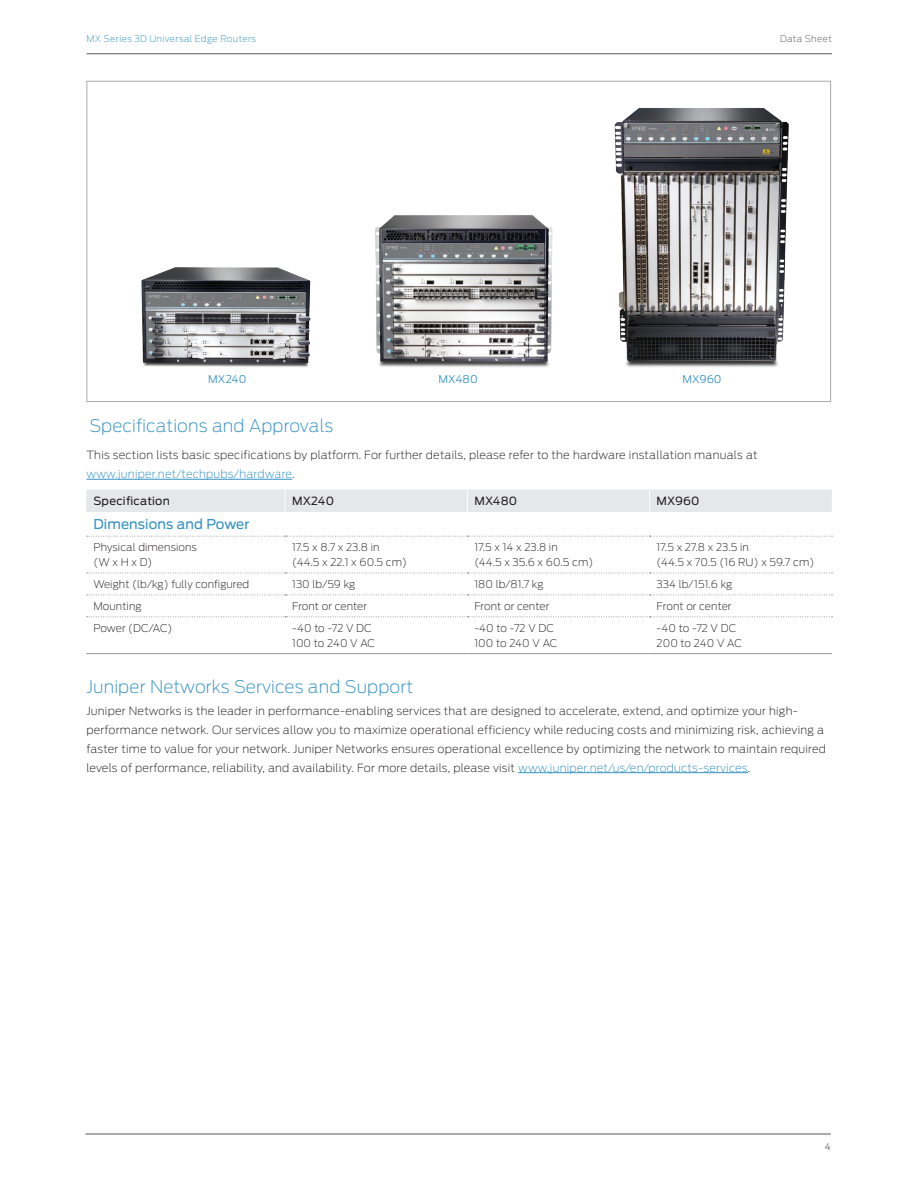
<style>
.page{position:relative;width:918px;height:1188px;background:#fff}
.page>*{position:absolute;margin:0;border:0;box-sizing:border-box;transform-origin:0 0}
.t1{font:200 17.25px "Antenna";letter-spacing:.01em;color:#3392c2}
.Table_H1{font:13.5px "Antenna";letter-spacing:.01em;color:#3392c2}
.t2{font:200 11.25px/18.8px "Antenna";letter-spacing:.02em;color:#231f20}
.Table_heads{font:11.25px "Antenna";letter-spacing:.015em;color:#231f20}
.Table_Text_QL{font:200 10.5px "Antenna";letter-spacing:.01em;color:#231f20}
.Product_Callouts{font:300 10.5px "Antenna";letter-spacing:.01em;color:#3392c2}
.Table_Text_QL-2{font:200 10.5px "Antenna";letter-spacing:-.01em;color:#231f20}
.t3{font:200 9px "Antenna";letter-spacing:.04em;color:#3392c2}
.t4{font:200 9px "Antenna";letter-spacing:.04em;color:#57585a}
.t5{font:300 9px "Antenna";color:#57585a}
.s1{color:#3392c2}
</style>
<div class="page">
<hr style="left:87px;top:54px;width:745px;height:1px;background:#57585a">
<hr style="left:85px;top:1134px;width:746px;height:1px;background:#57585a">
<hr style="left:86px;top:479px;width:206px;height:1px;background:#3392c2">
<hr style="left:518px;top:772px;width:230px;height:1px;background:#3392c2">
<div style="left:86px;top:490px;width:746px;height:22px;background:#e6e7e9"></div>
<svg style="left:87px;top:536px;width:745px;height:1px"></svg>
<svg style="left:87px;top:573px;width:745px;height:1px"></svg>
<svg style="left:87px;top:595px;width:745px;height:1px"></svg>
<svg style="left:87px;top:616px;width:745px;height:1px"></svg>
<hr style="left:86px;top:653px;width:199px;height:1px;background:#939598">
<hr style="left:285px;top:653px;width:182px;height:1px;background:#939598">
<hr style="left:467px;top:653px;width:183px;height:1px;background:#939598">
<hr style="left:650px;top:653px;width:182px;height:1px;background:#939598">
<img style="left:141px;top:107px;width:648px;height:260px">
<p class="t3" style="left:87px;top:34px;width:171px">MX Series 3D Universal Edge Routers</p>
<p class="t4" style="left:780px;top:34px;width:53px">Data Sheet</p>
<p class="Product_Callouts" style="left:208px;top:373px;width:40px">MX240</p>
<p class="Product_Callouts" style="left:438px;top:373px;width:41px">MX480</p>
<p class="Product_Callouts" style="left:682px;top:373px;width:41px">MX960</p>
<p class="t1" style="left:89px;top:416px;width:245px">Specifications and Approvals</p>
<p class="t2" style="left:86px;top:446px;width:673px">This section lists basic specifications by platform. For further details, please refer to the hardware installation manuals at <span class="s1">www.juniper.net/techpubs/hardware</span>.</p>
<p class="Table_heads" style="left:93px;top:494px;width:78px">Specification</p>
<p class="Table_heads" style="left:292px;top:494px;width:43px">MX240</p>
<p class="Table_heads" style="left:474px;top:494px;width:44px">MX480</p>
<p class="Table_heads" style="left:657px;top:494px;width:44px">MX960</p>
<p class="Table_H1" style="left:93px;top:516px;width:157px">Dimensions and Power</p>
<p class="Table_Text_QL" style="left:93px;top:541px;width:105px">Physical dimensions</p>
<p class="Table_Text_QL" style="left:93px;top:556px;width:60px">(W x H x D)</p>
<p class="Table_Text_QL" style="left:292px;top:541px;width:89px">17.5 x 8.7 x 23.8 in</p>
<p class="Table_Text_QL" style="left:292px;top:556px;width:116px">(44.5 x 22.1 x 60.5 cm)</p>
<p class="Table_Text_QL" style="left:474px;top:541px;width:85px">17.5 x 14 x 23.8 in</p>
<p class="Table_Text_QL" style="left:474px;top:556px;width:121px">(44.5 x 35.6 x 60.5 cm)</p>
<p class="Table_Text_QL" style="left:657px;top:541px;width:94px">17.5 x 27.8 x 23.5 in</p>
<p class="Table_Text_QL" style="left:657px;top:556px;width:159px">(44.5 x 70.5 (16 RU) x 59.7 cm)</p>
<p class="Table_Text_QL" style="left:93px;top:578px;width:157px">Weight (lb/kg) fully configured</p>
<p class="Table_Text_QL" style="left:292px;top:578px;width:65px">130 lb/59 kg</p>
<p class="Table_Text_QL" style="left:474px;top:578px;width:71px">180 lb/81.7 kg</p>
<p class="Table_Text_QL" style="left:657px;top:578px;width:77px">334 lb/151.6 kg</p>
<p class="Table_Text_QL" style="left:93px;top:600px;width:50px">Mounting</p>
<p class="Table_Text_QL" style="left:292px;top:600px;width:76px">Front or center</p>
<p class="Table_Text_QL" style="left:474px;top:600px;width:76px">Front or center</p>
<p class="Table_Text_QL" style="left:657px;top:600px;width:76px">Front or center</p>
<p class="Table_Text_QL-2" style="left:93px;top:622px;width:81px">Power (DC/AC)</p>
<p class="Table_Text_QL" style="left:292px;top:622px;width:81px">-40 to -72 V DC</p>
<p class="Table_Text_QL" style="left:292px;top:637px;width:84px">100 to 240 V AC</p>
<p class="Table_Text_QL" style="left:474px;top:622px;width:81px">-40 to -72 V DC</p>
<p class="Table_Text_QL" style="left:474px;top:637px;width:84px">100 to 240 V AC</p>
<p class="Table_Text_QL" style="left:657px;top:622px;width:81px">-40 to -72 V DC</p>
<p class="Table_Text_QL" style="left:657px;top:637px;width:87px">200 to 240 V AC</p>
<h1 class="t1" style="left:86px;top:677px;width:328px">Juniper Networks Services and Support</h1>
<p class="t2" style="left:86px;top:702px;width:741px">Juniper Networks is the leader in performance-enabling services that are designed to accelerate, extend, and optimize your high&shy;performance network. Our services allow you to maximize operational efficiency while reducing costs and minimizing risk, achieving a faster time to value for your network. Juniper Networks ensures operational excellence by optimizing the network to maintain required levels of performance, reliability, and availability. For more details, please visit <span class="s1">www.juniper.net/us/en/products-services</span>.</p>
<p class="t5" style="left:825px;top:1142px;width:8px">4</p>
</div>
